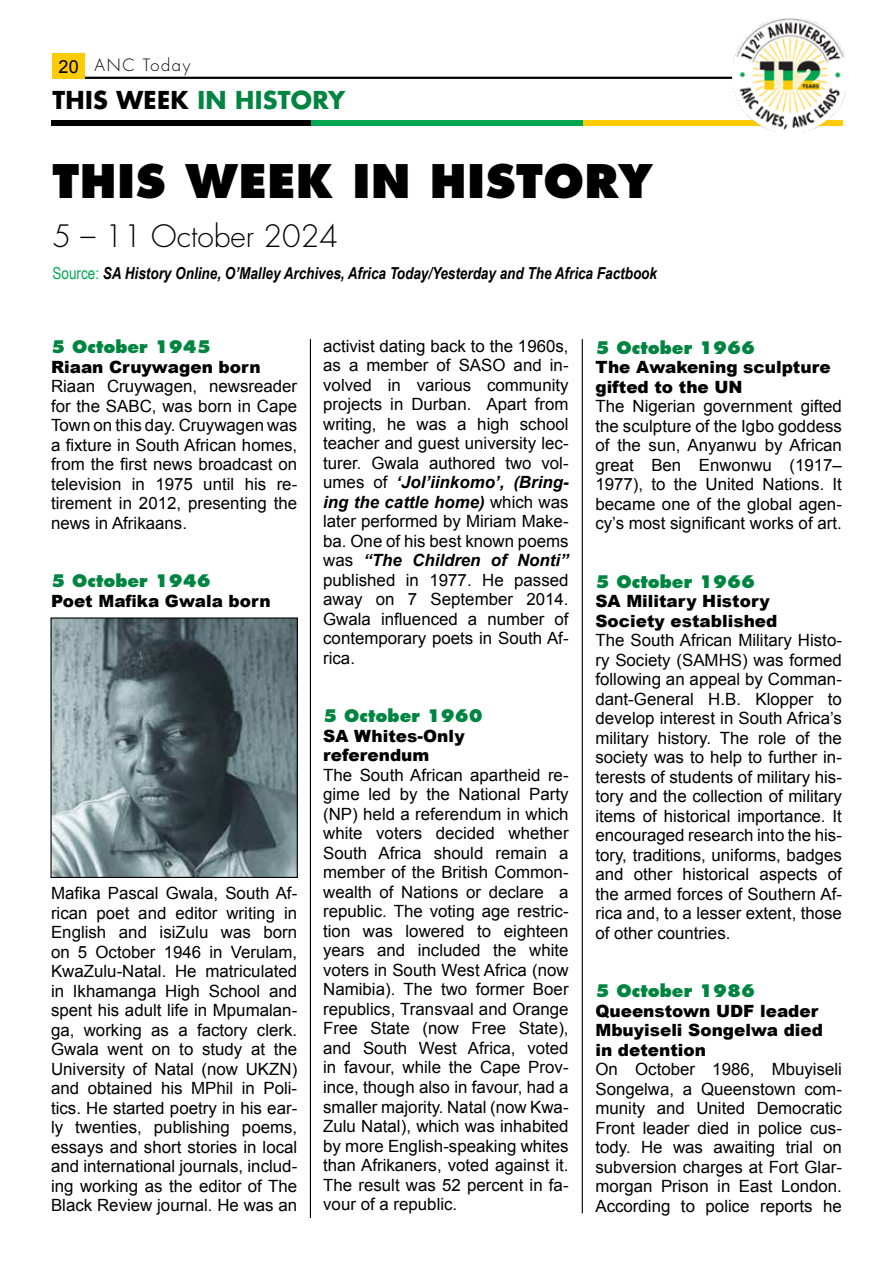
<style>
.page{position:relative;width:893px;height:1263px;background:#fff}
.page>*{position:absolute;margin:0;border:0;box-sizing:border-box;transform-origin:0 0}
.t1{font:800 45px "Futura Std";letter-spacing:.01em;color:#000}
.t2{font:300 30px "Futura Std";color:#000}
.t3{font:700 24px "Futura Std";letter-spacing:.01em;color:#008541}
.t4{font:16.8px/19.5px "Arial";color:#000;text-align:justify}
.t5{font:900 16.8px/19.5px "Arial";color:#000}
.t6{font:800 16.8px "Futura Std";color:#008541}
.t7{font:italic 700 16.5px "Arial Narrow";color:#000}
.t8{font:300 16.5px "Futura Std";letter-spacing:.1em;color:#000}
.s1{font-family:"Arial";font-weight:400;font-size:18px}
.s2{color:#000}
.s3{font-weight:400;font-style:normal;color:#00a651}
.s4{font-weight:700;font-style:italic}
</style>
<div class="page">
<hr style="left:310px;top:339px;width:1px;height:879px;background:#000">
<hr style="left:582px;top:339px;width:1px;height:874px;background:#000">
<div style="left:51px;top:120px;width:260px;height:6px;background:#000"></div>
<div style="left:311px;top:120px;width:272px;height:6px;background:#00a651"></div>
<div style="left:583px;top:120px;width:260px;height:6px;background:#ffcb05"></div>
<div style="left:53px;top:54px;width:32px;height:25px;background:#ffcb05"></div>
<hr style="left:85px;top:77px;width:655px;height:2px;background:#000">
<img style="left:733px;top:18px;width:113px;height:114px">
<img style="left:52px;top:619px;width:244px;height:257px">
<div style="left:50px;top:617px;width:248px;height:261px;border:1px solid #000"></div>
<p class="t8" style="left:59px;top:55px;width:133px"><span class="s1">20</span> ANC Today</p>
<h3 class="t3" style="left:53px;top:84px;width:294px"><span class="s2">THIS WEEK</span> IN HISTORY</h3>
<h1 class="t1" style="left:53px;top:153px;width:602px">THIS WEEK IN HISTORY</h1>
<h2 class="t2" style="left:53px;top:218px;width:287px">5 – 11 October 2024</h2>
<p class="t7" style="left:53px;top:261px;width:606px"><span class="s3">Source:</span> SA History Online, O’Malley Archives, Africa Today/Yesterday and The Africa Factbook</p>
<p class="t6" style="left:51px;top:336px;width:161px">5 October 1945</p>
<p class="t5" style="left:51px;top:356px;width:211px">Riaan Cruywagen born</p>
<p class="t4" style="left:51px;top:377px;width:248px">Riaan Cruywagen, newsreader for the SABC, was born in Cape Town on this day. Cruywagen was a fixture in South African homes, from the first news broadcast on television in 1975 until his re&shy;tirement in 2012, presenting the news in Afrikaans.</p>
<p class="t6" style="left:51px;top:570px;width:161px">5 October 1946</p>
<p class="t5" style="left:51px;top:590px;width:221px">Poet Mafika Gwala born</p>
<p class="t4" style="left:51px;top:884px;width:248px">Mafika Pascal Gwala, South Af&shy;rican poet and editor writing in English and isiZulu was born on 5 October 1946 in Verulam, KwaZulu-Natal. He matriculated in Ikhamanga High School and spent his adult life in Mpumalan&shy;ga, working as a factory clerk.<br>Gwala went on to study at the University of Natal (now UKZN) and obtained his MPhil in Poli&shy;tics. He started poetry in his ear&shy;ly twenties, publishing poems, essays and short stories in local and international journals, includ&shy;ing working as the editor of The Black Review journal. He was an</p>
<p class="t4" style="left:323px;top:336px;width:247px">activist dating back to the 1960s, as a member of SASO and in&shy;volved in various community projects in Durban. Apart from writing, he was a high school teacher and guest university lec&shy;turer. Gwala authored two vol&shy;umes of <span class="s4">‘Jol’iinkomo’, (Bring&shy;ing the cattle home)</span> which was later performed by Miriam Make&shy;ba. One of his best known poems was <span class="s4">“The Children of Nonti” </span>published in 1977. He passed away on 7 September 2014.<br>Gwala influenced a number of contemporary poets in South Af&shy;rica.</p>
<p class="t6" style="left:323px;top:705px;width:161px">5 October 1960</p>
<p class="t5" style="left:323px;top:725px;width:143px">SA Whites-Only referendum</p>
<p class="t4" style="left:323px;top:765px;width:247px">The South African apartheid re&shy;gime led by the National Party (NP) held a referendum in which white voters decided whether South Africa should remain a member of the British Common&shy;wealth of Nations or declare a republic. The voting age restric&shy;tion was lowered to eighteen years and included the white voters in South West Africa (now Namibia). The two former Boer republics, Transvaal and Orange Free State (now Free State), and South West Africa, voted in favour, while the Cape Prov&shy;ince, though also in favour, had a smaller majority. Natal (now Kwa-Zulu Natal), which was inhabited by more English-speaking whites than Afrikaners, voted against it.<br>The result was 52 percent in fa&shy;vour of a republic.</p>
<p class="t6" style="left:595px;top:337px;width:161px">5 October 1966</p>
<p class="t5" style="left:595px;top:357px;width:237px">The Awakening sculpture gifted to the UN</p>
<p class="t4" style="left:595px;top:397px;width:248px">The Nigerian government gifted the sculpture of the Igbo goddess of the sun, Anyanwu by African great Ben Enwonwu (1917– 1977), to the United Nations. It became one of the global agen&shy;cy’s most significant works of art.</p>
<p class="t6" style="left:595px;top:571px;width:161px">5 October 1966</p>
<p class="t5" style="left:595px;top:591px;width:184px">SA Military History<br>Society established</p>
<p class="t4" style="left:595px;top:631px;width:248px">The South African Military Histo&shy;ry Society (SAMHS) was formed following an appeal by Comman&shy;dant-General H.B. Klopper to develop interest in South Africa’s military history. The role of the society was to help to further in&shy;terests of students of military his&shy;tory and the collection of military items of historical importance. It encouraged research into the his&shy;tory, traditions, uniforms, badges and other historical aspects of the armed forces of Southern Af&shy;rica and, to a lesser extent, those of other countries.</p>
<p class="t6" style="left:595px;top:980px;width:161px">5 October 1986</p>
<p class="t5" style="left:595px;top:1000px;width:229px">Queenstown UDF leader<br>Mbuyiseli Songelwa died in detention</p>
<p class="t4" style="left:595px;top:1060px;width:248px">On October 1986, Mbuyiseli Songelwa, a Queenstown com&shy;munity and United Democratic Front leader died in police cus&shy;tody. He was awaiting trial on subversion charges at Fort Glar&shy;morgan Prison in East London.<br>According to police reports he</p>
</div>
